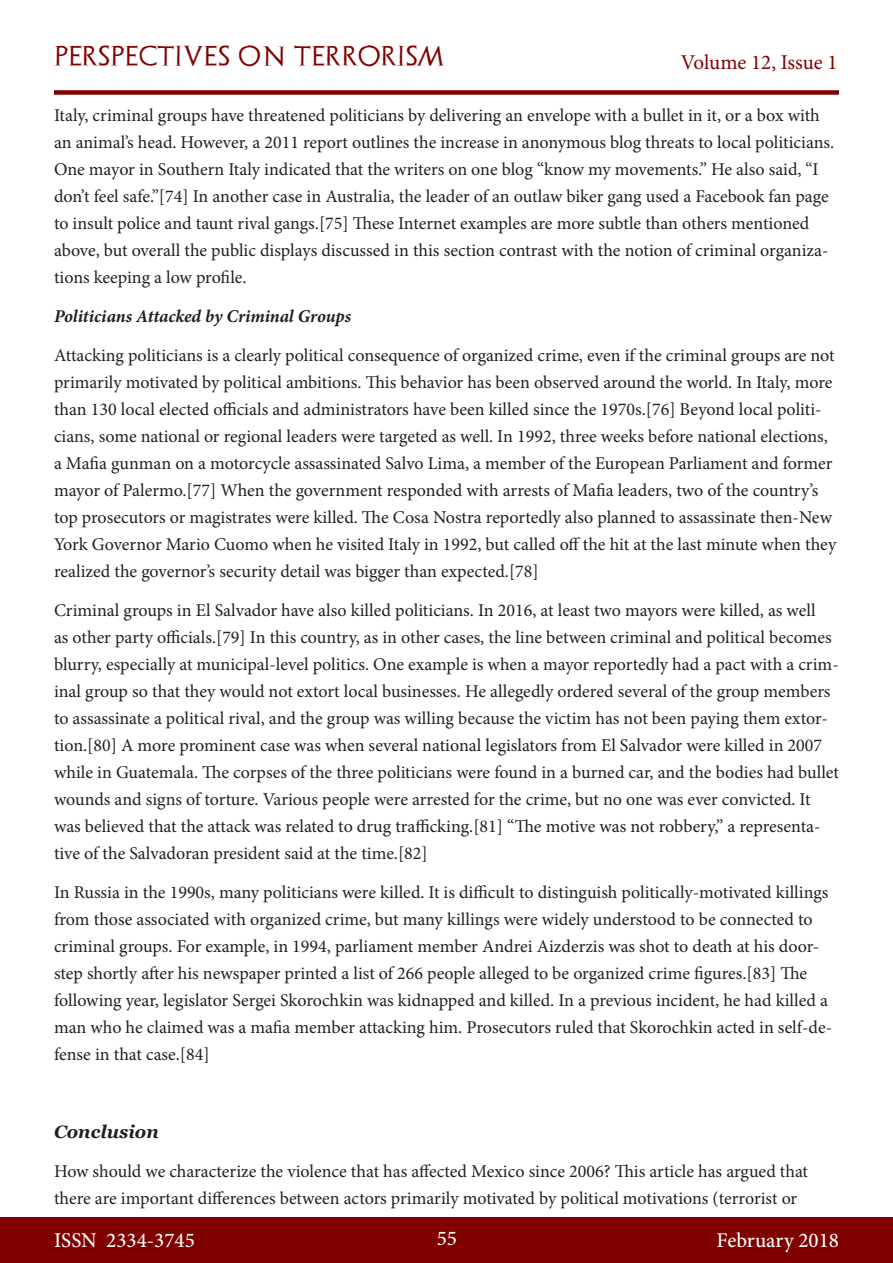
<style>
.page{position:relative;width:893px;height:1263px;background:#fff}
.page>*{position:absolute;margin:0;border:0;box-sizing:border-box;transform-origin:0 0}
.t1{font:500 21px "Minion Pro";color:#fff}
.t2{font:21px "Archeologicaps";letter-spacing:.045em;color:#800000}
.t3{font:21px "Minion Pro";letter-spacing:-.005em;color:#800000}
.t4{font:18px/27px "Minion Pro";color:#231f20}
.t5{font:italic 700 18px "Minion Pro";letter-spacing:-.005em;color:#231f20}
.t6{font:italic 700 18px "Georgia";color:#231f20}
</style>
<div class="page">
<div style="left:0;top:1217px;width:893px;height:46px;background:#800000"></div>
<div style="left:54px;top:90px;width:785px;height:5px;background:#800000"></div>
<p class="t2" style="left:54px;top:43px;width:392px">PERSPECTIVES ON TERRORISM</p>
<p class="t3" style="left:681px;top:48px;width:158px">Volume 12, Issue 1</p>
<p class="t4" style="left:54px;top:102px;width:782px">Italy, criminal groups have threatened politicians by delivering an envelope with a bullet in it, or a box with an animal’s head. However, a 2011 report outlines the increase in anonymous blog threats to local politicians.<br>One mayor in Southern Italy indicated that the writers on one blog “know my movements.” He also said, “I don’t feel safe.”[74] In another case in Australia, the leader of an outlaw biker gang used a Facebook fan page to insult police and taunt rival gangs.[75] These Internet examples are more subtle than others mentioned above, but overall the public displays discussed in this section contrast with the notion of criminal organiza&shy;tions keeping a low profile.</p>
<p class="t5" style="left:54px;top:304px;width:299px">Politicians Attacked by Criminal Groups</p>
<p class="t4" style="left:54px;top:342px;width:784px">Attacking politicians is a clearly political consequence of organized crime, even if the criminal groups are not primarily motivated by political ambitions. This behavior has been observed around the world. In Italy, more than 130 local elected officials and administrators have been killed since the 1970s.[76] Beyond local politi&shy;cians, some national or regional leaders were targeted as well. In 1992, three weeks before national elections, a Mafia gunman on a motorcycle assassinated Salvo Lima, a member of the European Parliament and former mayor of Palermo.[77] When the government responded with arrests of Mafia leaders, two of the country’s top prosecutors or magistrates were killed. The Cosa Nostra reportedly also planned to assassinate then-New York Governor Mario Cuomo when he visited Italy in 1992, but called off the hit at the last minute when they realized the governor’s security detail was bigger than expected.[78]</p>
<p class="t4" style="left:54px;top:597px;width:786px">Criminal groups in El Salvador have also killed politicians. In 2016, at least two mayors were killed, as well<br>as other party officials.[79] In this country, as in other cases, the line between criminal and political becomes blurry, especially at municipal-level politics. One example is when a mayor reportedly had a pact with a crim&shy;inal group so that they would not extort local businesses. He allegedly ordered several of the group members to assassinate a political rival, and the group was willing because the victim has not been paying them extor&shy;tion.[80] A more prominent case was when several national legislators from El Salvador were killed in 2007 while in Guatemala. The corpses of the three politicians were found in a burned car, and the bodies had bullet wounds and signs of torture. Various people were arrested for the crime, but no one was ever convicted. It was believed that the attack was related to drug trafficking.[81] “The motive was not robbery,” a representa&shy;tive of the Salvadoran president said at the time.[82]</p>
<p class="t4" style="left:54px;top:879px;width:780px">In Russia in the 1990s, many politicians were killed. It is difficult to distinguish politically-motivated killings from those associated with organized crime, but many killings were widely understood to be connected to criminal groups. For example, in 1994, parliament member Andrei Aizderzis was shot to death at his door&shy;step shortly after his newspaper printed a list of 266 people alleged to be organized crime figures.[83] The following year, legislator Sergei Skorochkin was kidnapped and killed. In a previous incident, he had killed a man who he claimed was a mafia member attacking him. Prosecutors ruled that Skorochkin acted in self-de&shy;fense in that case.[84]</p>
<p class="t6" style="left:54px;top:1118px;width:106px">Conclusion</p>
<p class="t4" style="left:54px;top:1158px;width:756px">How should we characterize the violence that has affected Mexico since 2006? This article has argued that there are important differences between actors primarily motivated by political motivations (terrorist or</p>
<p class="t1" style="left:54px;top:1226px;width:142px">ISSN 2334-3745</p>
<p class="t1" style="left:437px;top:1224px;width:22px">55</p>
<p class="t1" style="left:717px;top:1226px;width:124px">February 2018</p>
</div>
